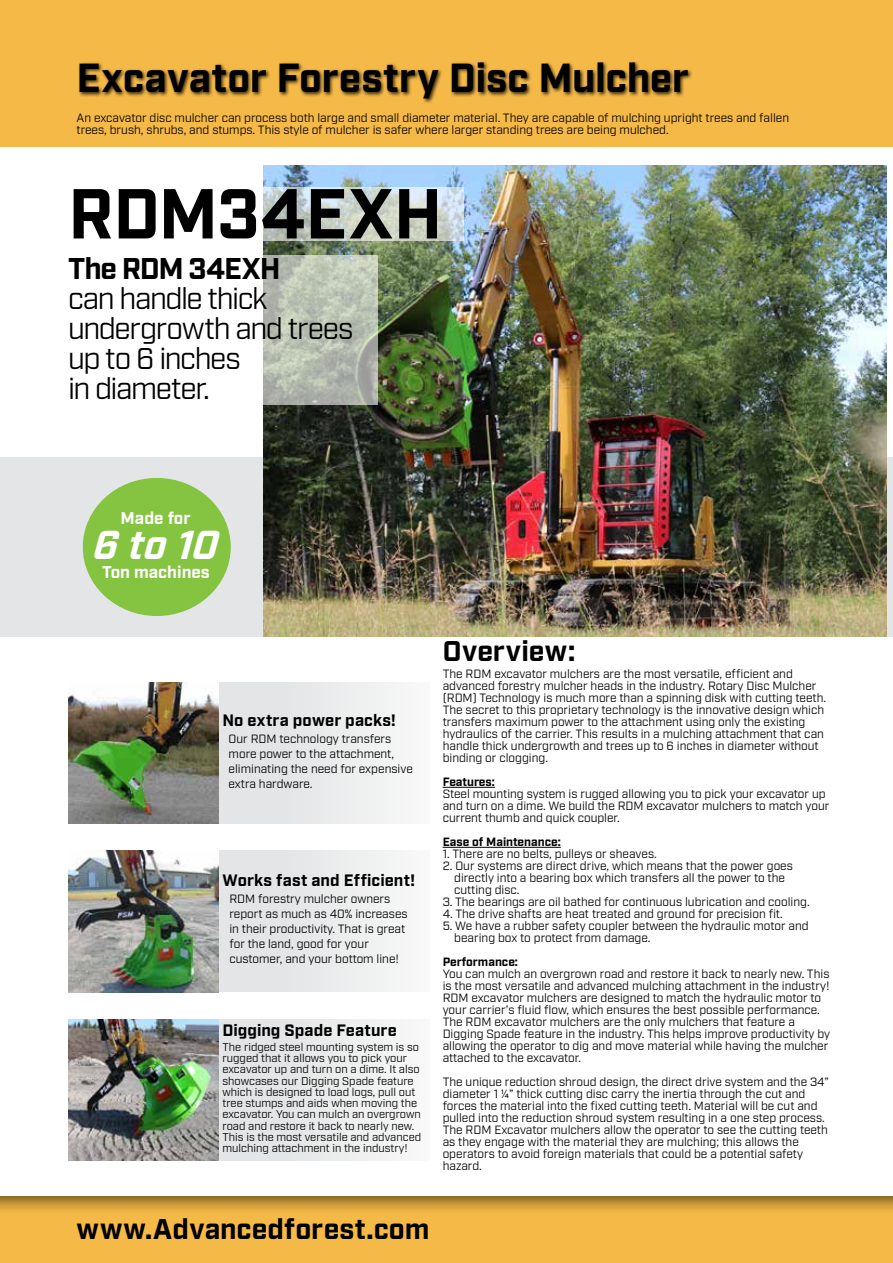
<style>
.page{position:relative;width:893px;height:1263px;background:#fff}
.page>*{position:absolute;margin:0;border:0;box-sizing:border-box;transform-origin:0 0}
.t1{font:700 70.5px "Industry";color:#000}
.t2{font:700 40.5px "Industry";color:#000}
.t3{font:italic 700 40.35px "Industry";color:#fff}
.t4{font:30px/30px "Industry";letter-spacing:-.045em;color:#000}
.t5{font:700 30px "Industry";letter-spacing:-.03em;color:#000}
.t6{font:700 28.5px "Industry";letter-spacing:.005em;color:#000}
.t7{font:700 16.95px "Industry";color:#fff}
.t8{font:700 16.5px "Industry";letter-spacing:.005em;color:#000}
.t9{font:12px/12px "Industry";color:#000}
.t10{font:700 12px "Industry";color:#000}
.t11{font:11.25px/11.2px "Industry";color:#000}
</style>
<div class="page">
<div style="left:0;top:1194px;width:893px;height:69px;background:#000;opacity:.62"></div>
<div style="left:0;top:457px;width:893px;height:180px;background:#e4e5e6"></div>
<div style="left:218px;top:682px;width:211px;height:141px;background:#e4e5e6"></div>
<div style="left:218px;top:851px;width:211px;height:141px;background:#e4e5e6"></div>
<div style="left:218px;top:1019px;width:211px;height:141px;background:#e4e5e6"></div>
<div style="left:0;top:0;width:893px;height:147px;background:#f5b947"></div>
<img style="left:264px;top:166px;width:622px;height:471px">
<img style="left:68px;top:851px;width:150px;height:141px">
<img style="left:68px;top:1019px;width:150px;height:141px">
<img style="left:68px;top:682px;width:150px;height:141px">
<div style="left:83px;top:478px;width:148px;height:138px;background:#85c441;border-radius:50%"></div>
<svg style="left:263px;top:187px;width:200px;height:53px;background:#cad3cf"></svg>
<svg style="left:263px;top:256px;width:114px;height:149px;background:#b6bdb0"></svg>
<div style="left:78px;top:61px;width:615px;height:43px;background:#000;opacity:.75"></div>
<hr style="left:443px;top:787px;width:52px;height:1px;background:#000">
<hr style="left:443px;top:847px;width:118px;height:1px;background:#000">
<h2 class="t2" style="left:77px;top:54px;width:614px">Excavator Forestry Disc Mulcher</h2>
<p class="t9" style="left:77px;top:112px;width:714px">An excavator disc mulcher can process both large and small diameter material. They are capable of mulching upright trees and fallen trees, brush, shrubs, and stumps. This style of mulcher is safer where larger standing trees are being mulched.</p>
<h1 class="t1" style="left:68px;top:172px;width:376px">RDM34EXH</h1>
<h3 class="t5" style="left:68px;top:251px;width:214px">The RDM 34EXH</h3>
<h3 class="t4" style="left:68px;top:284px;width:287px">can handle thick undergrowth and trees up to 6 inches<br>in diameter.</h3>
<h3 class="t7" style="left:121px;top:508px;width:72px">Made for</h3>
<h3 class="t3" style="left:91px;top:521px;width:140px">6to10</h3>
<h3 class="t7" style="left:102px;top:562px;width:109px">Ton machines</h3>
<h3 class="t8" style="left:223px;top:710px;width:175px">No extra power packs!</h3>
<p class="t9" style="left:229px;top:732px;width:186px;line-height:15px">Our RDM technology transfers more power to the attachment, eliminating the need for expensive extra hardware.</p>
<h3 class="t8" style="left:223px;top:871px;width:194px">Works fast and Efficient!</h3>
<p class="t9" style="left:229px;top:892px;width:180px;line-height:15px">RDM forestry mulcher owners report as much as 40% increases in their productivity. That is great for the land, good for your customer, and your bottom line!</p>
<h3 class="t8" style="left:223px;top:1021px;width:176px">Digging Spade Feature</h3>
<p class="t11" style="left:223px;top:1041px;width:200px">The ridged steel mounting system is so rugged that it allows you to pick your excavator up and turn on a dime. It also showcases our Digging Spade feature which is designed to load logs, pull out tree stumps and aids when moving the excavator. You can mulch an overgrown road and restore it back to nearly new.<br>This is the most versatile and advanced mulching attachment in the industry!</p>
<h3 class="t6" style="left:443px;top:634px;width:134px">Overview:</h3>
<p class="t9" style="left:443px;top:668px;width:385px">The RDM excavator mulchers are the most versatile, efficient and advanced forestry mulcher heads in the industry. Rotary Disc Mulcher (RDM) Technology is much more than a spinning disk with cutting teeth.<br>The secret to this proprietary technology is the innovative design which transfers maximum power to the attachment using only the existing hydraulics of the carrier. This results in a mulching attachment that can handle thick undergrowth and trees up to 6 inches in diameter without binding or clogging.</p>
<p class="t10" style="left:443px;top:775px;width:54px">Features:</p>
<p class="t9" style="left:443px;top:788px;width:388px">Steel mounting system is rugged allowing you to pick your excavator up and turn on a dime. We build the RDM excavator mulchers to match your current thumb and quick coupler.</p>
<p class="t10" style="left:443px;top:835px;width:120px">Ease of Maintenance:</p>
<p class="t9" style="left:443px;top:848px;width:216px">1. There are no belts, pulleys or sheaves.</p>
<p class="t9" style="left:454px;top:860px;width:340px;text-indent:-12px">2. Our systems are direct drive, which means that the power goes directly into a bearing box which transfers all the power to the cutting disc.</p>
<p class="t9" style="left:443px;top:896px;width:369px">3. The bearings are oil bathed for continuous lubrication and cooling.</p>
<p class="t9" style="left:443px;top:908px;width:342px">4. The drive shafts are heat treated and ground for precision fit.</p>
<p class="t9" style="left:454px;top:920px;width:356px;text-indent:-12px">5. We have a rubber safety coupler between the hydraulic motor and bearing box to protect from damage.</p>
<p class="t10" style="left:443px;top:955px;width:77px">Performance:</p>
<p class="t9" style="left:443px;top:968px;width:389px">You can mulch an overgrown road and restore it back to nearly new. This is the most versatile and advanced mulching attachment in the industry!<br>RDM excavator mulchers are designed to match the hydraulic motor to your carrier’s fluid flow, which ensures the best possible performance.<br>The RDM excavator mulchers are the only mulchers that feature a Digging Spade feature in the industry. This helps improve productivity by allowing the operator to dig and move material while having the mulcher attached to the excavator.</p>
<p class="t9" style="left:443px;top:1076px;width:388px">The unique reduction shroud design, the direct drive system and the 34” diameter 1 ¼” thick cutting disc carry the inertia through the cut and forces the material into the fixed cutting teeth. Material will be cut and pulled into the reduction shroud system resulting in a one step process.<br>The RDM Excavator mulchers allow the operator to see the cutting teeth as they engage with the material they are mulching; this allows the operators to avoid foreign materials that could be a potential safety hazard.</p>
<h3 class="t6" style="left:77px;top:1212px;width:354px">www.Advancedforest.com</h3>
</div>
